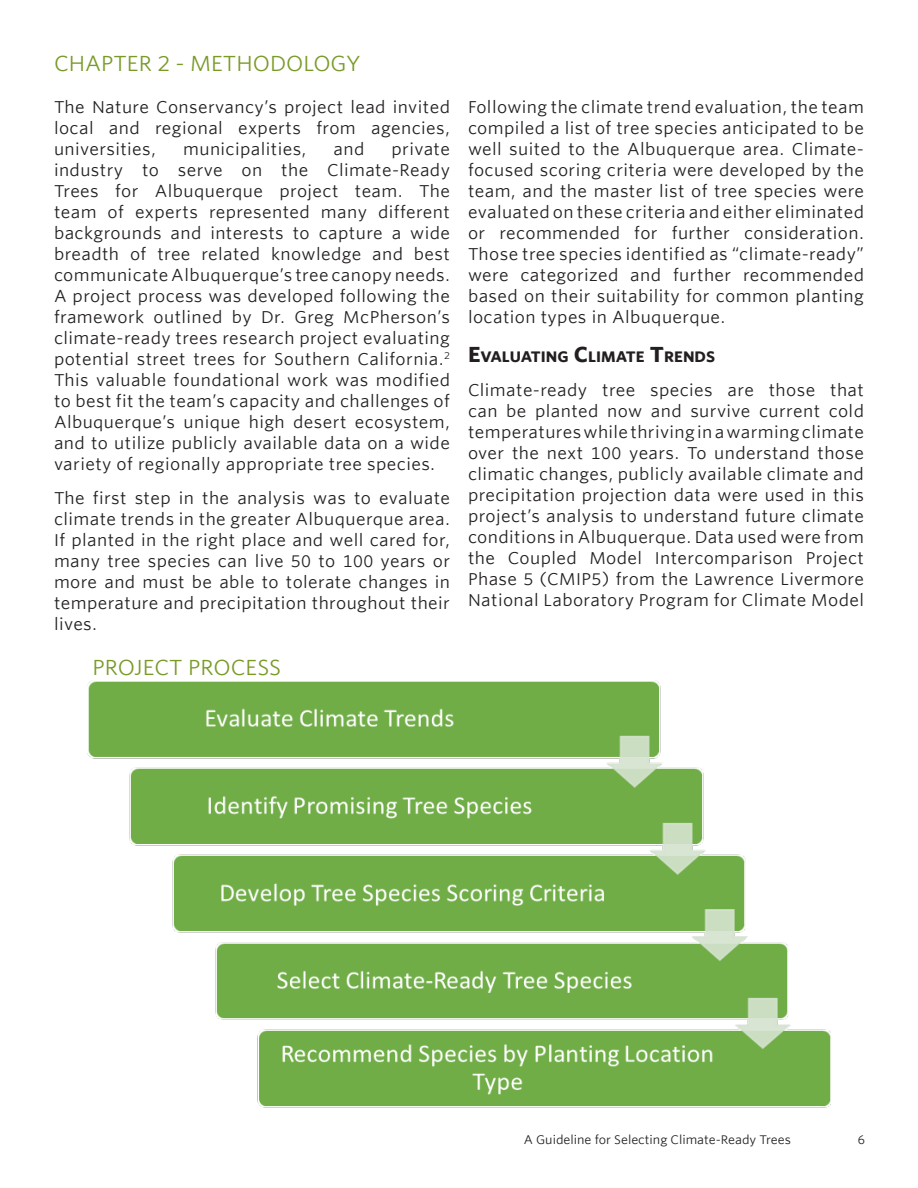
<style>
.page{position:relative;width:918px;height:1188px;background:#fff}
.page>*{position:absolute;margin:0;border:0;box-sizing:border-box;transform-origin:0 0}
.t1{font:21px "Whitney Office";color:#799a27}
.t2{font:16.5px/21px "Whitney Office";letter-spacing:.025em;color:#231f20;text-align:justify}
.t3{font:700 14.7px "Whitney Office";color:#231f20}
.t4{font:12px "Whitney Office";color:#231f20}
.s1{font-size:21px}
</style>
<div class="page">
<img style="left:88px;top:680px;width:742px;height:428px">
<p class="t1" style="left:54px;top:48px;width:308px">CHAPTER 2 - METHODOLOGY</p>
<p class="t2" style="left:54px;top:96px;width:398px">The Nature Conservancy’s project lead invited local and regional experts from agencies, universities,</p>
<p class="t2" style="left:183px;top:138px;width:125px">municipalities,</p>
<p class="t2" style="left:334px;top:138px;width:32px">and</p>
<p class="t2" style="left:54px;top:138px;width:398px;text-indent:338px">private industry to serve on the Climate-Ready Trees for Albuquerque project team. The team of experts represented many different backgrounds and interests to capture a wide breadth of tree related knowledge and best communicate Albuquerque’s tree canopy needs.<br>A project process was developed following the framework outlined by Dr. Greg McPherson’s climate-ready trees research project evaluating potential street trees for Southern California.<sup>2<br></sup>This valuable foundational work was modified to best fit the team’s capacity and challenges of Albuquerque’s unique high desert ecosystem, and to utilize publicly available data on a wide variety of regionally appropriate tree species.</p>
<p class="t2" style="left:54px;top:487px;width:398px">The first step in the analysis was to evaluate climate trends in the greater Albuquerque area.<br>If planted in the right place and well cared for, many tree species can live 50 to 100 years or more and must be able to tolerate changes in temperature and precipitation throughout their lives.</p>
<p class="t1" style="left:92px;top:652px;width:190px">PROJECT PROCESS</p>
<p class="t2" style="left:468px;top:96px;width:398px">Following the climate trend evaluation, the team compiled a list of tree species anticipated to be well suited to the Albuquerque area. Climate&shy;focused scoring criteria were developed by the team, and the master list of tree species were evaluated on these criteria and either eliminated or recommended for further consideration.<br>Those tree species identified as “climate-ready” were categorized and further recommended based on their suitability for common planting location types in Albuquerque.</p>
<p class="t3" style="left:468px;top:346px;width:249px"><span class="s1">E</span>VALUATING <span class="s1">C</span>LIMATE <span class="s1">T</span>RENDS</p>
<p class="t2" style="left:468px;top:379px;width:398px">Climate-ready tree species are those that can be planted now and survive current cold temperatures while thriving in a warming climate over the next 100 years. To understand those climatic changes, publicly available climate and precipitation projection data were used in this project’s analysis to understand future climate conditions in Albuquerque. Data used were from the Coupled Model Intercomparison Project Phase 5 (CMIP5) from the Lawrence Livermore National Laboratory Program for Climate Model</p>
<p class="t4" style="left:524px;top:1131px;width:269px">A Guideline for Selecting Climate-Ready Trees</p>
<p class="t4" style="left:858px;top:1131px;width:9px">6</p>
</div>
